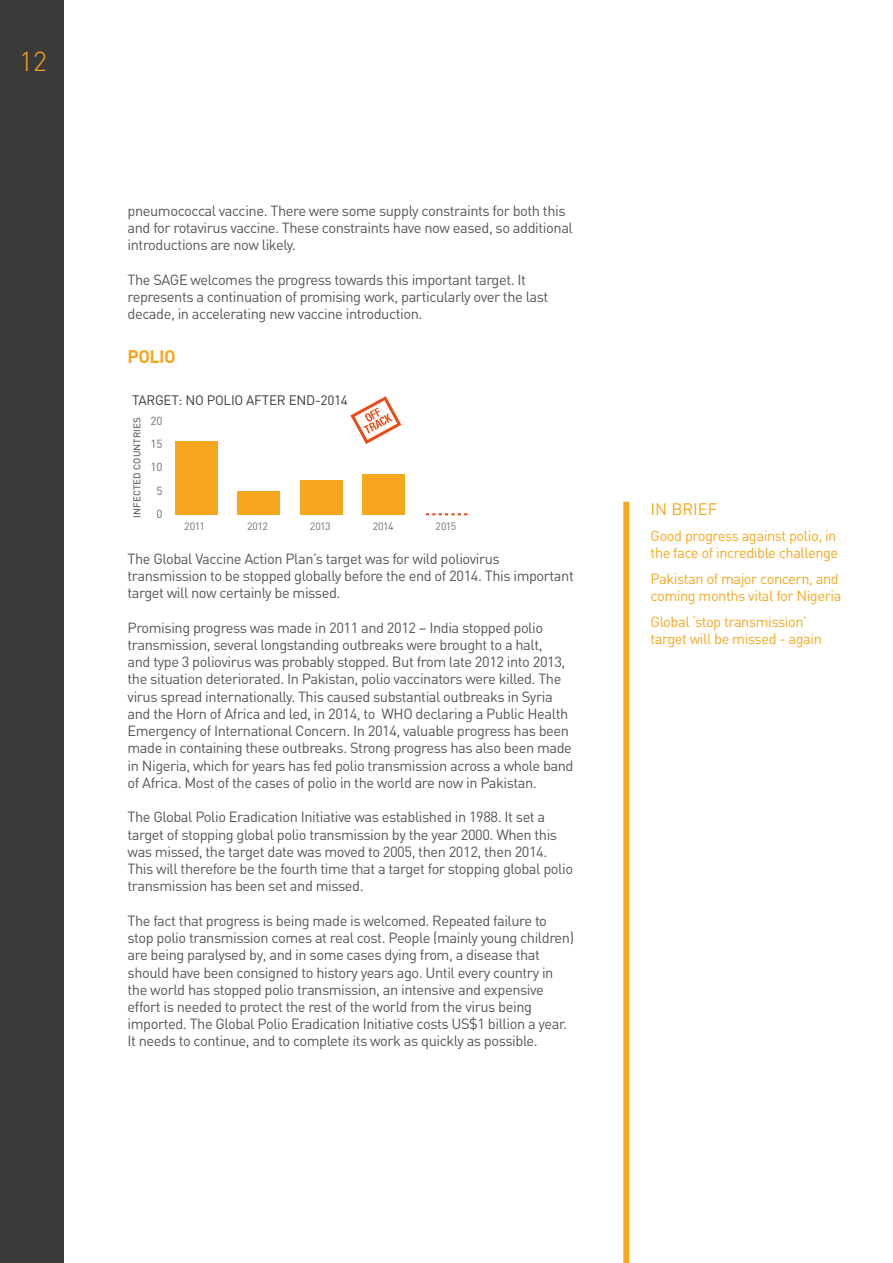
<style>
.page{position:relative;width:893px;height:1263px;background:#fff}
.page>*{position:absolute;margin:0;border:0;box-sizing:border-box;transform-origin:0 0}
.t1{font:300 27px "DIN";color:#f7a71f}
.t2{font:700 18px "DIN";letter-spacing:-.03em;color:#f7a71f}
.t3{font:16.5px "DIN";color:#f7a71f}
.t4{font:14.7px/17.2px "DIN";letter-spacing:-.03em;color:#565655}
.t5{font:14.7px/17.2px "DIN";letter-spacing:-.03em;color:#f7a71f}
.t6{font:13.5px "DIN";letter-spacing:-.02em;color:#3a3a39}
.t7{font:11.55px "DIN";color:#6e6e6e}
.t8{font:10.5px "DIN";letter-spacing:-.04em;color:#6e6e6e}
.t9{font:500 9.75px "DIN";color:#6e6e6e}
</style>
<div class="page">
<div style="left:0;top:0;width:64px;height:1263px;background:#3a3a39"></div>
<div style="left:623px;top:502px;width:6px;height:761px;background:#f7a71f"></div>
<svg style="left:425px;top:513px;width:42px;height:2px"></svg>
<div style="left:175px;top:441px;width:43px;height:73px;background:#f7a71f"></div>
<div style="left:237px;top:491px;width:43px;height:23px;background:#f7a71f"></div>
<div style="left:300px;top:480px;width:43px;height:34px;background:#f7a71f"></div>
<div style="left:362px;top:474px;width:43px;height:40px;background:#f7a71f"></div>
<svg style="left:350px;top:396px;width:51px;height:48px"></svg>
<h1 class="t1" style="left:19px;top:44px;width:29px">12</h1>
<p class="t4" style="left:128px;top:202px;width:447px">pneumococcal vaccine. There were some supply constraints for both this and for rotavirus vaccine. These constraints have now eased, so additional introductions are now likely.</p>
<p class="t4" style="left:128px;top:271px;width:422px">The SAGE welcomes the progress towards this important target. It represents a continuation of promising work, particularly over the last decade, in accelerating new vaccine introduction.</p>
<p class="t2" style="left:128px;top:344px;width:50px">POLIO</p>
<p class="t6" style="left:132px;top:392px;width:218px">TARGET: NO POLIO AFTER END-2014</p>
<p class="t9" style="left:131px;top:518px;width:102px;rotate:-90deg">INFECTED COUNTRIES</p>
<p class="t4" style="left:128px;top:549px;width:448px">The Global Vaccine Action Plan’s target was for wild poliovirus transmission to be stopped globally before the end of 2014. This important target will now certainly be missed.</p>
<p class="t4" style="left:128px;top:618px;width:447px">Promising progress was made in 2011 and 2012 – India stopped polio transmission, several longstanding outbreaks were brought to a halt,<br>and type 3 poliovirus was probably stopped. But from late 2012 into 2013, the situation deteriorated. In Pakistan, polio vaccinators were killed. The virus spread internationally. This caused substantial outbreaks in Syria and the Horn of Africa and led, in 2014, to WHO declaring a Public Health Emergency of International Concern. In 2014, valuable progress has been made in containing these outbreaks. Strong progress has also been made in Nigeria, which for years has fed polio transmission across a whole band of Africa. Most of the cases of polio in the world are now in Pakistan.</p>
<p class="t4" style="left:128px;top:808px;width:447px">The Global Polio Eradication Initiative was established in 1988. It set a target of stopping global polio transmission by the year 2000. When this was missed, the target date was moved to 2005, then 2012, then 2014.<br>This will therefore be the fourth time that a target for stopping global polio transmission has been set and missed.</p>
<p class="t4" style="left:128px;top:911px;width:448px">The fact that progress is being made is welcomed. Repeated failure to stop polio transmission comes at real cost. People (mainly young children) are being paralysed by, and in some cases dying from, a disease that should have been consigned to history years ago. Until every country in the world has stopped polio transmission, an intensive and expensive effort is needed to protect the rest of the world from the virus being imported. The Global Polio Eradication Initiative costs US$1 billion a year.<br>It needs to continue, and to complete its work as quickly as possible.</p>
<p class="t7" style="left:151px;top:413px;width:14px">20</p>
<p class="t7" style="left:151px;top:437px;width:14px">15</p>
<p class="t7" style="left:151px;top:460px;width:14px">10</p>
<p class="t7" style="left:157px;top:483px;width:8px">5</p>
<p class="t7" style="left:157px;top:507px;width:8px">0</p>
<p class="t8" style="left:184px;top:519px;width:22px">2011</p>
<p class="t8" style="left:247px;top:519px;width:22px">2012</p>
<p class="t8" style="left:310px;top:519px;width:22px">2013</p>
<p class="t8" style="left:373px;top:519px;width:22px">2014</p>
<p class="t8" style="left:435px;top:519px;width:22px">2015</p>
<p class="t3" style="left:651px;top:499px;width:68px">IN BRIEF</p>
<p class="t5" style="left:651px;top:527px;width:189px">Good progress against polio, in the face of incredible challenge</p>
<p class="t5" style="left:651px;top:570px;width:192px">Pakistan of major concern, and coming months vital for Nigeria</p>
<p class="t5" style="left:651px;top:613px;width:173px">Global ‘stop transmission’ target will be missed - again</p>
</div>
